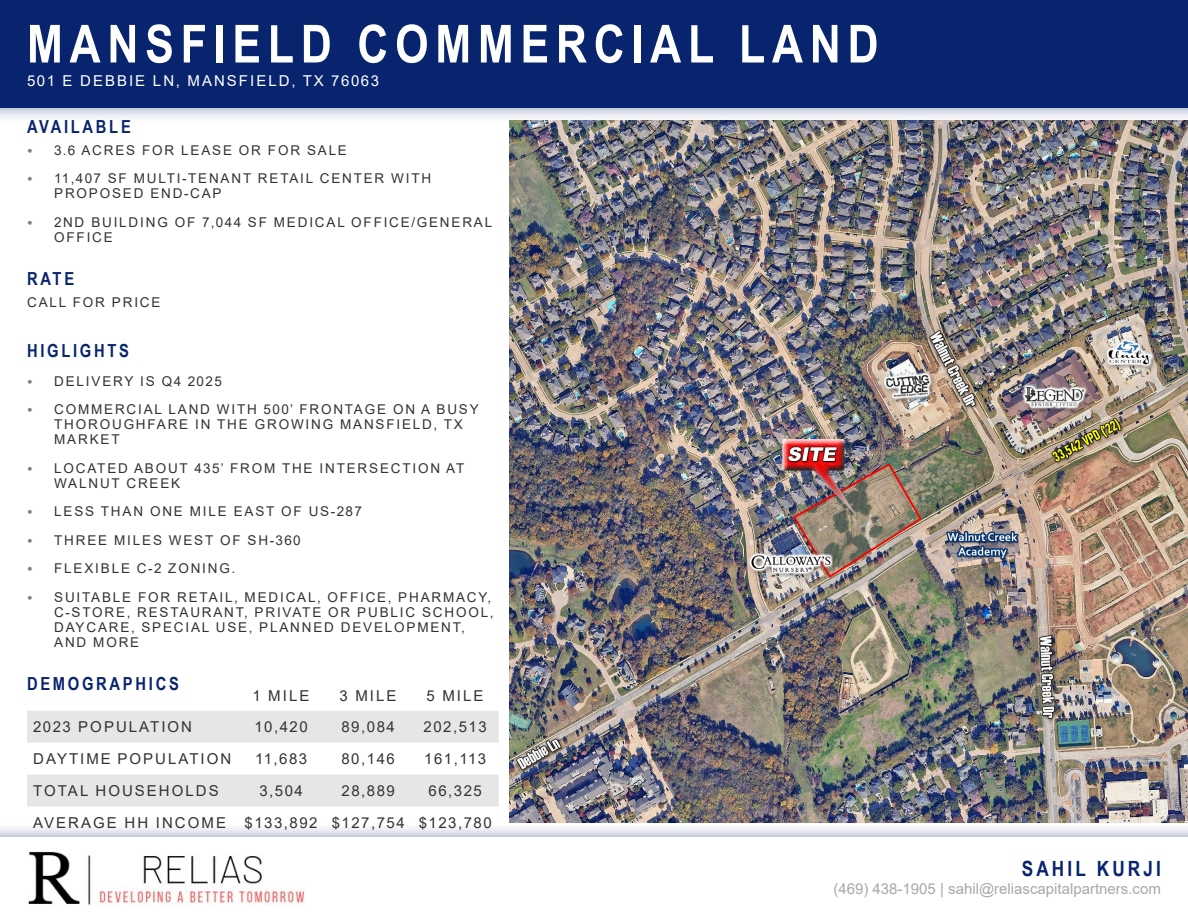
<style>
.page{position:relative;width:1188px;height:918px;background:#fff}
.page>*{position:absolute;margin:0;border:0;box-sizing:border-box;transform-origin:0 0}
.t1{font:700 52.5px "Arial Narrow";letter-spacing:.13em;color:#fff}
.t2{font:700 21px "Arial Narrow";letter-spacing:.15em;color:#08246e}
.t3{font:700 18px "Arial Narrow";letter-spacing:.15em;color:#08246e}
.t4{font:15px "Arial";letter-spacing:.135em;color:#333}
.t5{font:15px/32px "Arial";letter-spacing:.1em;color:#333}
.t6{font:15px "Arial";color:#a7a8ac}
.t7{font:15px "Arial";letter-spacing:.135em;color:#fff}
.t8{font:13.5px/15px "Arial";letter-spacing:.135em;color:#333}
.s1{font-family:"Arboria";font-size:15px;color:#808080}
</style>
<div class="page">
<img style="left:510px;top:123px;width:678px;height:699px">
<svg style="left:27px;top:711px;width:472px;height:96px;fill:#e6e6e6"></svg>
<div style="left:0;top:0;width:1188px;height:123px;background:#08246e;opacity:.5"></div>
<div style="left:0;top:0;width:1188px;height:108px;background:#08246e"></div>
<div style="left:0;top:822px;width:1188px;height:96px;background:#08246e;opacity:.5"></div>
<div style="left:0;top:837px;width:1188px;height:81px;background:#fff"></div>
<img style="left:28px;top:851px;width:277px;height:54px">
<h1 class="t1" style="left:27px;top:4px;width:853px">MANSFIELD COMMERCIAL LAND</h1>
<p class="t7" style="left:27px;top:70px;width:354px">501 E DEBBIE LN, MANSFIELD, TX 76063</p>
<h3 class="t3" style="left:27px;top:113px;width:105px">AVAILABLE</h3>
<p class="t8" style="left:27px;top:143px;width:322px"><span class="s1">•</span> 3.6 ACRES FOR LEASE OR FOR SALE</p>
<p class="t8" style="left:54px;top:171px;width:379px;text-indent:-27px"><span class="s1">•</span> 11,407 SF MULTI-TENANT RETAIL CENTER WITH<br>PROPOSED END-CAP</p>
<p class="t8" style="left:54px;top:215px;width:440px;text-indent:-27px"><span class="s1">•</span> 2ND BUILDING OF 7,044 SF MEDICAL OFFICE/GENERAL<br>OFFICE</p>
<h3 class="t3" style="left:27px;top:265px;width:49px">RATE</h3>
<p class="t8" style="left:27px;top:295px;width:135px">CALL FOR PRICE</p>
<h3 class="t3" style="left:27px;top:337px;width:103px">HIGLIGHTS</h3>
<p class="t8" style="left:27px;top:374px;width:196px"><span class="s1">•</span> DELIVERY IS Q4 2025</p>
<p class="t8" style="left:54px;top:402px;width:426px;text-indent:-27px"><span class="s1">•</span> COMMERCIAL LAND WITH 500’ FRONTAGE ON A BUSY<br>THOROUGHFARE IN THE GROWING MANSFIELD, TX<br>MARKET</p>
<p class="t8" style="left:54px;top:461px;width:412px;text-indent:-27px"><span class="s1">•</span> LOCATED ABOUT 435’ FROM THE INTERSECTION AT<br>WALNUT CREEK</p>
<p class="t8" style="left:27px;top:504px;width:336px"><span class="s1">•</span> LESS THAN ONE MILE EAST OF US-287</p>
<p class="t8" style="left:27px;top:533px;width:275px"><span class="s1">•</span> THREE MILES WEST OF SH-360</p>
<p class="t8" style="left:27px;top:561px;width:210px"><span class="s1">•</span> FLEXIBLE C-2 ZONING.</p>
<p class="t8" style="left:54px;top:590px;width:441px;text-indent:-27px"><span class="s1">•</span> SUITABLE FOR RETAIL, MEDICAL, OFFICE, PHARMACY, C-STORE, RESTAURANT, PRIVATE OR PUBLIC SCHOOL, DAYCARE, SPECIAL USE, PLANNED DEVELOPMENT, AND MORE</p>
<h3 class="t3" style="left:27px;top:670px;width:153px">DEMOGRAPHICS</h3>
<p class="t4" style="left:253px;top:685px;width:58px">1 MILE</p>
<p class="t4" style="left:340px;top:685px;width:58px">3 MILE</p>
<p class="t4" style="left:427px;top:685px;width:58px">5 MILE</p>
<p class="t4" style="left:33px;top:717px;width:161px">2023 POPULATION</p>
<p class="t4" style="left:254px;top:717px;width:55px">10,420</p>
<p class="t4" style="left:341px;top:717px;width:55px">89,084</p>
<p class="t4" style="left:424px;top:717px;width:65px">202,513</p>
<p class="t4" style="left:33px;top:749px;width:200px">DAYTIME POPULATION</p>
<p class="t4" style="left:255px;top:749px;width:54px">11,683</p>
<p class="t4" style="left:341px;top:749px;width:55px">80,146</p>
<p class="t4" style="left:424px;top:749px;width:64px">161,113</p>
<p class="t4" style="left:33px;top:780px;width:187px">TOTAL HOUSEHOLDS</p>
<p class="t4" style="left:259px;top:780px;width:45px">3,504</p>
<p class="t4" style="left:342px;top:780px;width:55px">28,889</p>
<p class="t5" style="left:33px;top:775px;width:460px;text-indent:395px">66,325<br>AVERAGE HH INCOME $133,892 $127,754 $123,780</p>
<h2 class="t2" style="left:1022px;top:853px;width:141px">SAHIL KURJI</h2>
<p class="t6" style="left:833px;top:879px;width:329px">(469) 438-1905 | sahil@reliascapitalpartners.com</p>
</div>
